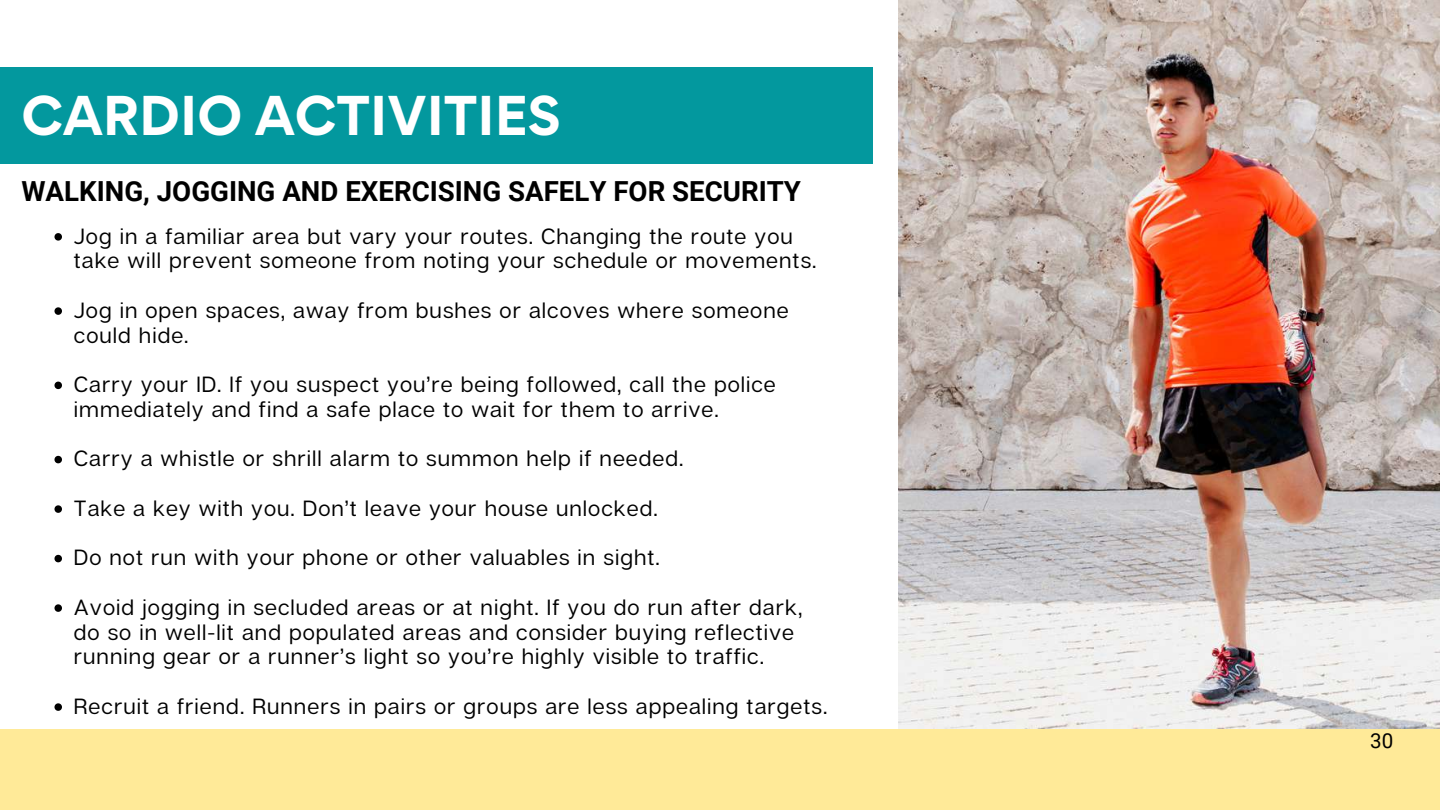
<style>
.page{position:relative;width:1440px;height:810px;background:#fff}
.page>*{position:absolute;margin:0;border:0;box-sizing:border-box;transform-origin:0 0}
.t1{font:700 50px "Gordita";color:#fff}
.t2{font:700 27.7px "Roboto";color:#000}
.t3{font:22px/24.8px "Articulat CF";letter-spacing:.045em;color:#000}
.t4{font:20.6px "Roboto";color:#000}
</style>
<div class="page">
<div style="left:0;top:729px;width:1440px;height:81px;background:#ffea98"></div>
<div style="left:1px;top:67px;width:872px;height:97px;background:#03989e"></div>
<img style="left:898px;top:0;width:542px;height:728px">
<svg style="left:54px;top:233px;width:8px;height:8px"></svg>
<svg style="left:54px;top:307px;width:8px;height:8px"></svg>
<svg style="left:54px;top:382px;width:8px;height:7px"></svg>
<svg style="left:54px;top:456px;width:8px;height:7px"></svg>
<svg style="left:54px;top:505px;width:8px;height:8px"></svg>
<svg style="left:54px;top:555px;width:8px;height:7px"></svg>
<svg style="left:54px;top:604px;width:8px;height:8px"></svg>
<svg style="left:54px;top:703px;width:8px;height:8px"></svg>
<h1 class="t1" style="left:21px;top:82px;width:541px">CARDIO ACTIVITIES</h1>
<p class="t2" style="left:21px;top:175px;width:781px">WALKING, JOGGING AND EXERCISING SAFELY FOR SECURITY</p>
<p class="t3" style="left:74px;top:223px;width:744px">Jog in a familiar area but vary your routes. Changing the route you take will prevent someone from noting your schedule or movements.</p>
<p class="t3" style="left:74px;top:297px;width:716px">Jog in open spaces, away from bushes or alcoves where someone could hide.</p>
<p class="t3" style="left:74px;top:371px;width:703px">Carry your ID. If you suspect you’re being followed, call the police immediately and find a safe place to wait for them to arrive.</p>
<p class="t3" style="left:74px;top:446px;width:611px">Carry a whistle or shrill alarm to summon help if needed.</p>
<p class="t3" style="left:74px;top:495px;width:585px">Take a key with you. Don’t leave your house unlocked.</p>
<p class="t3" style="left:74px;top:545px;width:587px">Do not run with your phone or other valuables in sight.</p>
<p class="t3" style="left:74px;top:594px;width:730px">Avoid jogging in secluded areas or at night. If you do run after dark, do so in well-lit and populated areas and consider buying reflective running gear or a runner’s light so you’re highly visible to traffic.</p>
<p class="t3" style="left:74px;top:693px;width:755px">Recruit a friend. Runners in pairs or groups are less appealing targets.</p>
<p class="t4" style="left:1370px;top:729px;width:25px">30</p>
</div>
